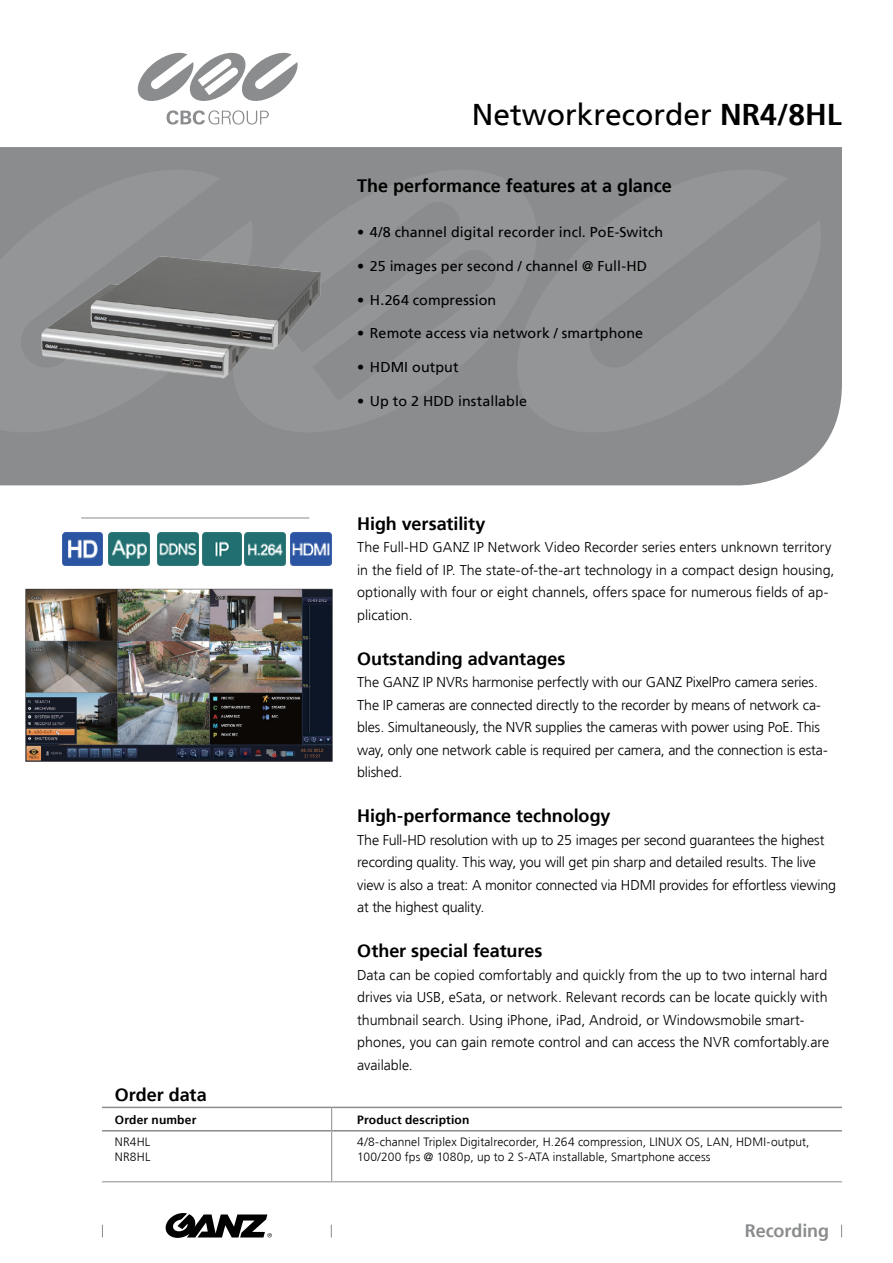
<style>
.page{position:relative;width:893px;height:1263px;background:#fff}
.page>*{position:absolute;margin:0;border:0;box-sizing:border-box;transform-origin:0 0}
.t1{font:30px "Frutiger LT Std";color:#000}
.t2{font:700 18px "Frutiger LT Std";letter-spacing:-.005em;color:#000}
.t3{font:700 18px "Frutiger LT Std";letter-spacing:-.005em;color:#8a8c8e}
.t4{font:300 14.25px/22.5px "Frutiger LT Std";letter-spacing:-.005em;color:#000}
.t5{font:14.25px "Frutiger LT Std";letter-spacing:.005em;color:#000}
.t6{font:300 12px/15px "Frutiger LT Std";letter-spacing:.01em;color:#000}
.t7{font:700 12px "Frutiger LT Std";letter-spacing:.015em;color:#000}
.s1{font-weight:700}
</style>
<div class="page">
<svg style="left:102px;top:1225px;width:1px;height:12px"></svg>
<svg style="left:841px;top:1225px;width:1px;height:12px"></svg>
<svg style="left:331px;top:1225px;width:1px;height:12px"></svg>
<div style="left:0;top:147px;width:842px;height:338px;background:#8a8c8e"></div>
<svg style="left:212px;top:152px;width:345px;height:282px;fill:#8a8c8e"></svg>
<svg style="left:0;top:157px;width:260px;height:277px;fill:#8a8c8e"></svg>
<div style="left:496px;top:157px;width:325px;height:277px;background:#8f9092"></div>
<svg style="left:167px;top:110px;width:102px;height:15px"></svg>
<svg style="left:137px;top:52px;width:161px;height:49px"></svg>
<svg style="left:165px;top:1213px;width:107px;height:25px"></svg>
<svg style="left:331px;top:1108px;width:1px;height:22px"></svg>
<hr style="left:331px;top:1131px;width:1px;height:50px;background:#8a8c8e">
<hr style="left:102px;top:1181px;width:230px;height:1px;background:#8a8c8e">
<hr style="left:332px;top:1181px;width:510px;height:1px;background:#8a8c8e">
<hr style="left:102px;top:1130px;width:230px;height:1px;background:#8a8c8e">
<hr style="left:332px;top:1130px;width:510px;height:1px;background:#8a8c8e">
<hr style="left:102px;top:1107px;width:230px;height:1px;background:#8a8c8e">
<hr style="left:332px;top:1107px;width:510px;height:1px;background:#8a8c8e">
<hr style="left:81px;top:518px;width:228px;height:1px;background:#8a8c8e">
<img style="left:23px;top:231px;width:309px;height:179px">
<img style="left:109px;top:533px;width:40px;height:32px">
<img style="left:157px;top:533px;width:41px;height:32px">
<img style="left:245px;top:533px;width:41px;height:32px">
<img style="left:291px;top:533px;width:41px;height:32px">
<img style="left:25px;top:588px;width:308px;height:174px">
<img style="left:62px;top:533px;width:41px;height:32px">
<img style="left:202px;top:533px;width:39px;height:32px">
<h1 class="t1" style="left:472px;top:96px;width:372px">Networkrecorder <span class="s1">NR4/8HL</span></h1>
<p class="t2" style="left:357px;top:175px;width:316px">The performance features at a glance</p>
<p class="t5" style="left:357px;top:224px;width:307px">• 4/8 channel digital recorder incl. PoE-Switch</p>
<p class="t5" style="left:357px;top:257px;width:291px">• 25 images per second / channel @ Full-HD</p>
<p class="t5" style="left:357px;top:291px;width:141px">• H.264 compression</p>
<p class="t5" style="left:357px;top:325px;width:287px">• Remote access via network / smartphone</p>
<p class="t5" style="left:357px;top:359px;width:103px">• HDMI output</p>
<p class="t5" style="left:357px;top:392px;width:171px">• Up to 2 HDD installable</p>
<p class="t2" style="left:357px;top:513px;width:130px">High versatility</p>
<p class="t4" style="left:357px;top:536px;width:479px">The Full-HD GANZ IP Network Video Recorder series enters unknown territory in the field of IP. The state-of-the-art technology in a compact design housing, optionally with four or eight channels, offers space for numerous fields of ap&shy;plication.</p>
<p class="t2" style="left:357px;top:648px;width:210px">Outstanding advantages</p>
<p class="t4" style="left:357px;top:671px;width:472px">The GANZ IP NVRs harmonise perfectly with our GANZ PixelPro camera series.<br>The IP cameras are connected directly to the recorder by means of network ca&shy;bles. Simultaneously, the NVR supplies the cameras with power using PoE. This way, only one network cable is required per camera, and the connection is esta&shy;blished.</p>
<p class="t2" style="left:357px;top:805px;width:255px">High-performance technology</p>
<p class="t4" style="left:357px;top:829px;width:480px">The Full-HD resolution with up to 25 images per second guarantees the highest recording quality. This way, you will get pin sharp and detailed results. The live view is also a treat: A monitor connected via HDMI provides for effortless viewing at the highest quality.</p>
<p class="t2" style="left:357px;top:940px;width:187px">Other special features</p>
<p class="t4" style="left:357px;top:964px;width:474px">Data can be copied comfortably and quickly from the up to two internal hard drives via USB, eSata, or network. Relevant records can be locate quickly with thumbnail search. Using iPhone, iPad, Android, or Windowsmobile smart&shy;phones, you can gain remote control and can access the NVR comfortably.are available.</p>
<p class="t2" style="left:115px;top:1084px;width:93px">Order data</p>
<p class="t7" style="left:115px;top:1113px;width:83px">Order number</p>
<p class="t7" style="left:357px;top:1113px;width:114px">Product description</p>
<p class="t6" style="left:115px;top:1135px;width:37px">NR4HL<br>NR8HL</p>
<p class="t6" style="left:357px;top:1135px;width:454px">4/8-channel Triplex Digitalrecorder, H.264 compression, LINUX OS, LAN, HDMI-output,<br>100/200 fps @ 1080p, up to 2 S-ATA installable, Smartphone access</p>
<p class="t3" style="left:745px;top:1220px;width:86px">Recording</p>
</div>
